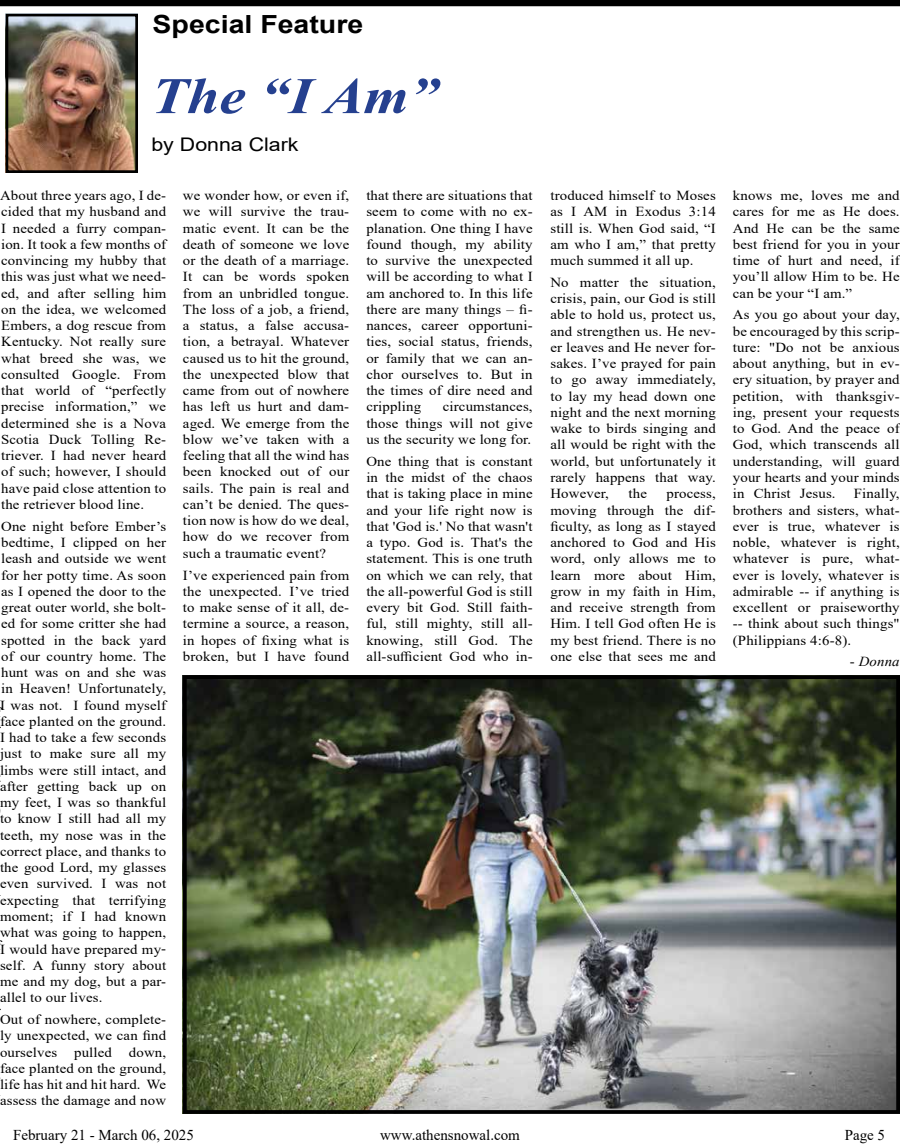
<style>
.page{position:relative;width:900px;height:1148px;background:#fff}
.page>*{position:absolute;margin:0;border:0;box-sizing:border-box;transform-origin:0 0}
.t1{font:italic 700 51.25px "Times New Roman";color:#25408f;scale:1.14 1}
.t2{font:700 25px "Arial";color:#000;scale:1.14 1}
.t3{font:18.75px "Arial";color:#000;scale:1.14 1}
.t4{font:15px "Times New Roman";color:#000}
.t5{font:13.75px/16.2px "Times New Roman";letter-spacing:.01em;color:#000;text-align:justify;scale:1.08 1}
.t6{font:italic 13.75px "Times New Roman";letter-spacing:.01em;color:#000;scale:1.08 1}
.s1{font-style:normal}
</style>
<div class="page">
<div style="left:0;top:0;width:900px;height:6px;background:#000"></div>
<img style="left:10px;top:18px;width:124px;height:151px">
<div style="left:6px;top:14px;width:132px;height:159px;border:3px solid #000"></div>
<img style="left:188px;top:680px;width:707px;height:428px">
<div style="left:183px;top:675px;width:717px;height:438px;border:4px solid #000"></div>
<h2 class="t2" style="left:153px;top:6px;width:186px">Special Feature</h2>
<h1 class="t1" style="left:151px;top:60px;width:253px">The “I Am”</h1>
<h3 class="t3" style="left:151px;top:131px;width:131px">by Donna Clark</h3>
<p class="t5" style="left:183px;top:187px;width:156px">we wonder how, or even if, we will survive the trau&shy;matic event. It can be the death of someone we love or the death of a marriage.<br>It can be words spoken from an unbridled tongue.<br>The loss of a job, a friend, a status, a false accusa&shy;tion, a betrayal. Whatever caused us to hit the ground, the unexpected blow that came from out of nowhere has left us hurt and dam&shy;aged. We emerge from the blow we’ve taken with a feeling that all the wind has been knocked out of our sails. The pain is real and can’t be denied. The ques&shy;tion now is how do we deal, how do we recover from such a traumatic event?</p>
<p class="t5" style="left:183px;top:566px;width:156px">I’ve experienced pain from the unexpected. I’ve tried to make sense of it all, de&shy;termine a source, a reason, in hopes of fixing what is broken, but I have found</p>
<p class="t5" style="left:0;top:187px;width:155px">About three years ago, I de&shy;cided that my husband and I needed a furry compan&shy;ion. It took a few months of convincing my hubby that this was just what we need&shy;ed, and after selling him on the idea, we welcomed Embers, a dog rescue from Kentucky. Not really sure what breed she was, we consulted Google. From that world of “perfectly precise information,” we determined she is a Nova Scotia Duck Tolling Re&shy;triever. I had never heard of such; however, I should have paid close attention to the retriever blood line.</p>
<p class="t5" style="left:0;top:517px;width:155px">One night before Ember’s bedtime, I clipped on her leash and outside we went for her potty time. As soon as I opened the door to the great outer world, she bolt&shy;ed for some critter she had spotted in the back yard of our country home. The hunt was on and she was in Heaven! Unfortunately, I was not. I found myself face planted on the ground.<br>I had to take a few seconds just to make sure all my limbs were still intact, and after getting back up on my feet, I was so thankful to know I still had all my teeth, my nose was in the correct place, and thanks to the good Lord, my glasses even survived. I was not expecting that terrifying moment; if I had known what was going to happen, I would have prepared my&shy;self. A funny story about me and my dog, but a par&shy;allel to our lives.</p>
<p class="t5" style="left:0;top:1010px;width:155px">Out of nowhere, complete&shy;ly unexpected, we can find ourselves pulled down, face planted on the ground, life has hit and hit hard. We assess the damage and now</p>
<p class="t5" style="left:366px;top:187px;width:155px">that there are situations that seem to come with no ex&shy;planation. One thing I have found though, my ability to survive the unexpected will be according to what I am anchored to. In this life there are many things – fi&shy;nances, career opportuni&shy;ties, social status, friends, or family that we can an&shy;chor ourselves to. But in the times of dire need and crippling</p>
<p class="t5" style="left:366px;top:398px;width:155px;text-indent:77px">circumstances, those things will not give us the security we long for.</p>
<p class="t5" style="left:366px;top:452px;width:156px">One thing that is constant in the midst of the chaos that is taking place in mine and your life right now is that 'God is.' No that wasn't a typo. God is. That's the statement. This is one truth on which we can rely, that the all-powerful God is still every bit God. Still faith&shy;ful, still mighty, still all&shy;knowing, still God. The all-sufficient God who in-</p>
<p class="t5" style="left:550px;top:187px;width:155px">troduced himself to Moses as I AM in Exodus 3:14 still is. When God said, “I am who I am,” that pretty much summed it all up.</p>
<p class="t5" style="left:550px;top:274px;width:155px">No matter the situation, crisis, pain, our God is still able to hold us, protect us, and strengthen us. He nev&shy;er leaves and He never for&shy;sakes. I’ve prayed for pain to go away immediately, to lay my head down one night and the next morning wake to birds singing and all would be right with the world, but unfortunately it rarely happens that way.<br>However,</p>
<p class="t5" style="left:629px;top:485px;width:19px">the</p>
<p class="t5" style="left:550px;top:485px;width:155px;text-indent:116px">process, moving through the dif&shy;ficulty, as long as I stayed anchored to God and His word, only allows me to learn more about Him, grow in my faith in Him, and receive strength from Him. I tell God often He is my best friend. There is no one else that sees me and</p>
<p class="t5" style="left:733px;top:187px;width:156px">knows me, loves me and cares for me as He does.<br>And He can be the same best friend for you in your time of hurt and need, if you’ll allow Him to be. He can be your “I am.”</p>
<p class="t5" style="left:733px;top:306px;width:156px">As you go about your day, be encouraged by this scrip&shy;ture: "Do not be anxious about anything, but in ev&shy;ery situation, by prayer and petition, with thanksgiv&shy;ing, present your requests to God. And the peace of God, which transcends all understanding, will guard your hearts and your minds in Christ Jesus.</p>
<p class="t5" style="left:733px;top:485px;width:156px;text-indent:121px">Finally, brothers and sisters, what&shy;ever is true, whatever is noble, whatever is right, whatever is pure, what&shy;ever is lovely, whatever is admirable -- if anything is excellent or praiseworthy -- think about such things" (Philippians 4:6-8).</p>
<p class="t6" style="left:850px;top:652px;width:48px"><span class="s1">-</span> Donna</p>
<p class="t4" style="left:13px;top:1124px;width:182px">February 21 - March 06, 2025</p>
<p class="t4" style="left:380px;top:1124px;width:141px">www.athensnowal.com</p>
<p class="t4" style="left:845px;top:1124px;width:42px">Page 5</p>
</div>
